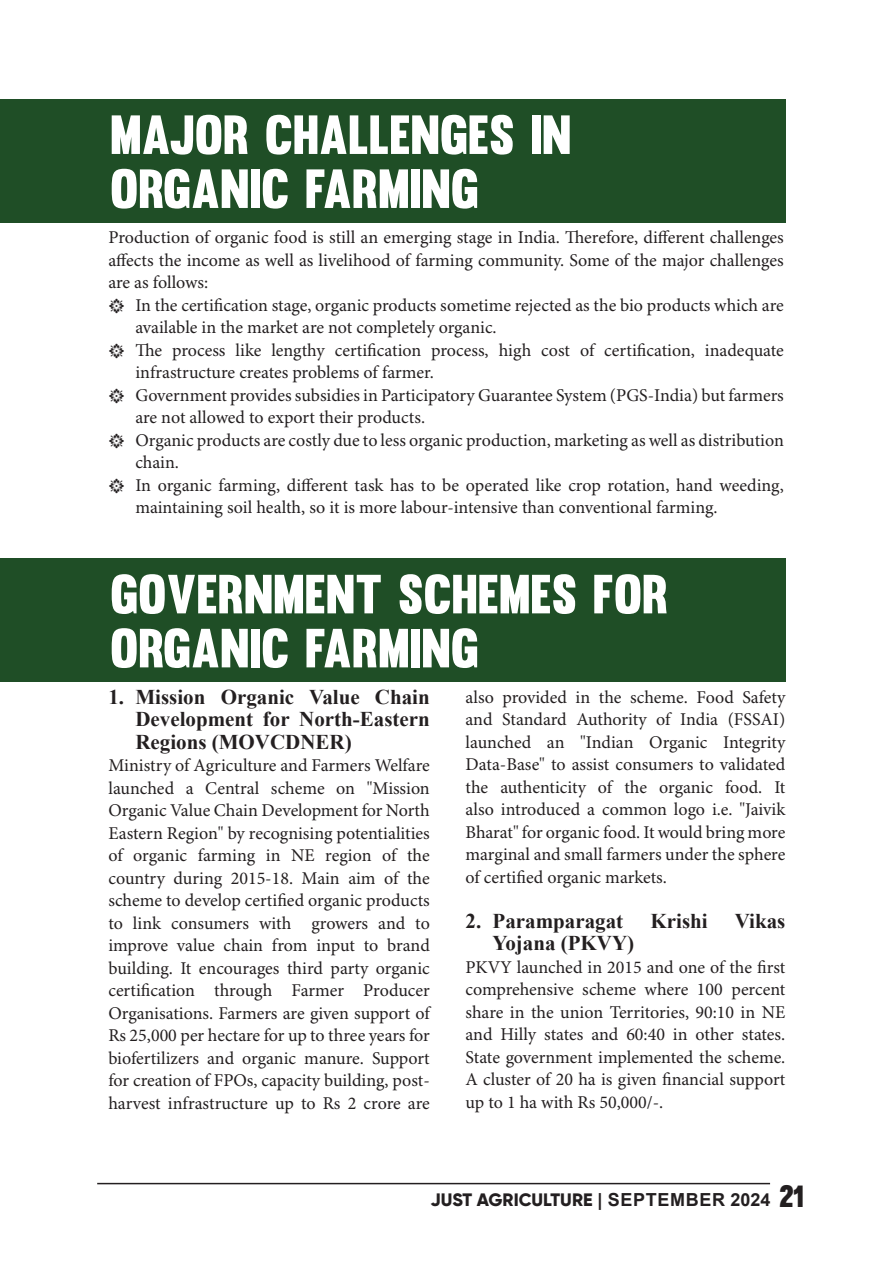
<style>
.page{position:relative;width:893px;height:1263px;background:#fff}
.page>*{position:absolute;margin:0;border:0;box-sizing:border-box;transform-origin:0 0}
.t1{font:54px/54px "Muro";color:#fff}
.t2{font:700 21px/22.5px "Times New Roman";color:#231f20;text-align:justify}
.t3{font:18px/22.5px "Minion Pro";color:#231f20}
.t4{font:800 18px "Gilroy";color:#231f20}
.s1{font-family:"Arial";font-weight:700}
.s2{font-family:"Muro";font-weight:400;font-size:30px}
</style>
<div class="page">
<hr style="left:97px;top:1183px;width:673px;height:1px;background:#231f20">
<div style="left:0;top:99px;width:785px;height:124px;background:#1f4e26"></div>
<div style="left:0;top:558px;width:785px;height:124px;background:#1f4e26"></div>
<p class="t1" style="left:110px;top:107px;width:463px">MAJOR CHALLENGES IN<br>ORGANIC FARMING</p>
<p class="t3" style="left:108px;top:227px;width:677px;text-align:justify">Production of organic food is still an emerging stage in India. Therefore, different challenges affects the income as well as livelihood of farming community. Some of the major challenges are as follows:</p>
<p class="t3" style="left:135px;top:295px;width:650px;text-indent:-27px">ӆ In the certification stage, organic products sometime rejected as the bio products which are available in the market are not completely organic.</p>
<p class="t3" style="left:135px;top:340px;width:650px;text-indent:-27px">ӆ The process like lengthy certification process, high cost of certification, inadequate infrastructure creates problems of farmer.</p>
<p class="t3" style="left:135px;top:385px;width:650px;text-indent:-27px">ӆ Government provides subsidies in Participatory Guarantee System (PGS-India) but farmers are not allowed to export their products.</p>
<p class="t3" style="left:135px;top:430px;width:650px;text-indent:-27px">ӆ Organic products are costly due to less organic production, marketing as well as distribution chain.</p>
<p class="t3" style="left:135px;top:475px;width:650px;text-indent:-27px">ӆ In organic farming, different task has to be operated like crop rotation, hand weeding, maintaining soil health, so it is more labour-intensive than conventional farming.</p>
<p class="t1" style="left:110px;top:567px;width:560px">GOVERNMENT SCHEMES FOR<br>ORGANIC FARMING</p>
<p class="t2" style="left:135px;top:685px;width:296px;text-indent:-27px">1. Mission Organic Value Chain Development for North-Eastern Regions (MOVCDNER)</p>
<p class="t3" style="left:108px;top:755px;width:323px;text-align:justify">Ministry of Agriculture and Farmers Welfare launched a Central scheme on "Mission Organic Value Chain Development for North Eastern Region" by recognising potentialities of organic farming in NE region of the country during 2015-18. Main aim of the scheme to develop certified organic products to link consumers with growers and to improve value chain from input to brand building. It encourages third party organic certification through Farmer Producer Organisations. Farmers are given support of Rs 25,000 per hectare for up to three years for biofertilizers and organic manure. Support for creation of FPOs, capacity building, post&shy;harvest infrastructure up to Rs 2 crore are</p>
<p class="t3" style="left:465px;top:686px;width:321px;text-align:justify">also provided in the scheme. Food Safety and Standard Authority of India (FSSAI) launched an "Indian Organic Integrity Data-Base" to assist consumers to validated the authenticity of the organic food. It also introduced a common logo i.e. "Jaivik Bharat" for organic food. It would bring more marginal and small farmers under the sphere of certified organic markets.</p>
<p class="t2" style="left:465px;top:909px;width:159px">2. Paramparagat</p>
<p class="t2" style="left:651px;top:909px;width:59px">Krishi</p>
<p class="t2" style="left:735px;top:909px;width:52px">Vikas</p>
<p class="t2" style="left:492px;top:931px;width:143px">Yojana (PKVY)</p>
<p class="t3" style="left:465px;top:956px;width:321px;text-align:justify">PKVY launched in 2015 and one of the first comprehensive scheme where 100 percent share in the union Territories, 90:10 in NE and Hilly states and 60:40 in other states.<br>State government implemented the scheme.<br>A cluster of 20 ha is given financial support up to 1 ha with Rs 50,000/-.</p>
<p class="t4" style="left:430px;top:1188px;width:375px">JUST AGRICULTURE <span class="s1">| SEPTEMBER 2024</span> <span class="s2">21</span></p>
</div>
